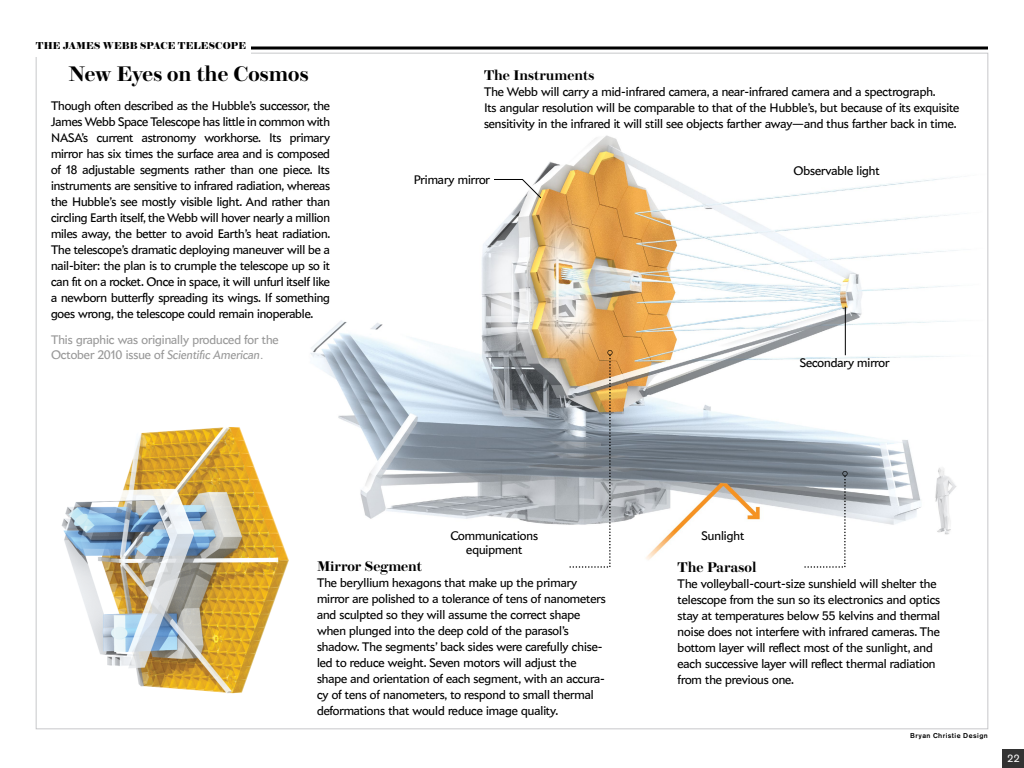
<style>
.page{position:relative;width:1024px;height:768px;background:#fff}
.page>*{position:absolute;margin:0;border:0;box-sizing:border-box;transform-origin:0 0}
.t1{font:600 21px "Brunel Deck";color:#000}
.t2{font:600 14px "Brunel Deck";color:#000}
.t3{font:12px/16px "Apres";color:#000}
.t4{font:12px/15px "Apres";color:#999}
.t5{font:11px "Akzidenz Grotesk BE";color:#fff}
.t6{font:700 10px "Brunel Deck";letter-spacing:.015em;color:#000}
.t7{font:500 7px "Akzidenz Grotesk BQ";letter-spacing:.06em;color:#000}
.s1{font-style:italic}
.s2{font-family:"Arial"}
</style>
<div class="page">
<svg style="left:251px;top:46px;width:737px;height:4px;background:#3f3f3f"></svg>
<div style="left:1003px;top:749px;width:21px;height:19px;background:#333"></div>
<img style="left:310px;top:76px;width:679px;height:608px">
<svg style="left:493px;top:178px;width:49px;height:21px"></svg>
<hr style="left:845px;top:307px;width:1px;height:48px;background:#000">
<img style="left:61px;top:385px;width:264px;height:309px">
<svg style="left:569px;top:350px;width:44px;height:218px"></svg>
<svg style="left:804px;top:471px;width:44px;height:97px"></svg>
<p class="t6" style="left:36px;top:40px;width:212px">THE JAMES WEBB SPACE TELESCOPE</p>
<h1 class="t1" style="left:68px;top:61px;width:242px">New Eyes on the Cosmos</h1>
<p class="t3" style="left:51px;top:98px;width:281px;text-align:justify">Though often described as the Hubble’s successor, the James Webb Space Telescope has little in common with NASA’s current astronomy workhorse. Its primary mirror has six times the surface area and is composed of 18 adjustable segments rather than one piece. Its instruments are sensitive to infrared radiation, whereas the Hubble’s see mostly visible light. And rather than circling Earth itself, the Webb will hover nearly a million miles away, the better to avoid Earth’s heat radiation.<br>The telescope’s dramatic deploying maneuver will be a nail-biter: the plan is to crumple the telescope up so it can fit on a rocket. Once in space, it will unfurl itself like a newborn butterfly spreading its wings. If something goes wrong, the telescope could remain inoperable.</p>
<p class="t4" style="left:51px;top:332px;width:229px">This graphic was originally produced for the<br>October 2010 issue of <span class="s1">Scientific American</span><span class="s2">.</span></p>
<p class="t2" style="left:484px;top:67px;width:112px">The Instruments</p>
<p class="t3" style="left:484px;top:83px;width:477px">The Webb will carry a mid-infrared camera, a near-infrared camera and a spectrograph.<br>Its angular resolution will be comparable to that of the Hubble’s, but because of its exquisite sensitivity in the infrared it will still see objects farther away—and thus farther back in time.</p>
<p class="t3" style="left:414px;top:172px;width:78px">Primary mirror</p>
<p class="t3" style="left:793px;top:162px;width:88px">Observable light</p>
<p class="t3" style="left:800px;top:355px;width:91px">Secondary mirror</p>
<p class="t3" style="left:450px;top:527px;width:89px">Communications</p>
<p class="t3" style="left:702px;top:527px;width:44px">Sunlight</p>
<p class="t3" style="left:466px;top:542px;width:57px">equipment</p>
<p class="t2" style="left:317px;top:559px;width:107px">Mirror Segment</p>
<p class="t3" style="left:317px;top:575px;width:290px">The beryllium hexagons that make up the primary mirror are polished to a tolerance of tens of nanometers and sculpted so they will assume the correct shape when plunged into the deep cold of the parasol’s shadow. The segments’ back sides were carefully chise&shy;led to reduce weight. Seven motors will adjust the shape and orientation of each segment, with an accura&shy;cy of tens of nanometers, to respond to small thermal deformations that would reduce image quality.</p>
<p class="t2" style="left:678px;top:559px;width:80px">The Parasol</p>
<p class="t3" style="left:678px;top:575px;width:264px">The volleyball-court-size sunshield will shelter the telescope from the sun so its electronics and optics stay at temperatures below 55 kelvins and thermal noise does not interfere with infrared cameras. The bottom layer will reflect most of the sunlight, and each successive layer will reflect thermal radiation from the previous one.</p>
<p class="t7" style="left:910px;top:732px;width:79px">Bryan Christie Design</p>
<p class="t5" style="left:1007px;top:752px;width:14px">22</p>
</div>
